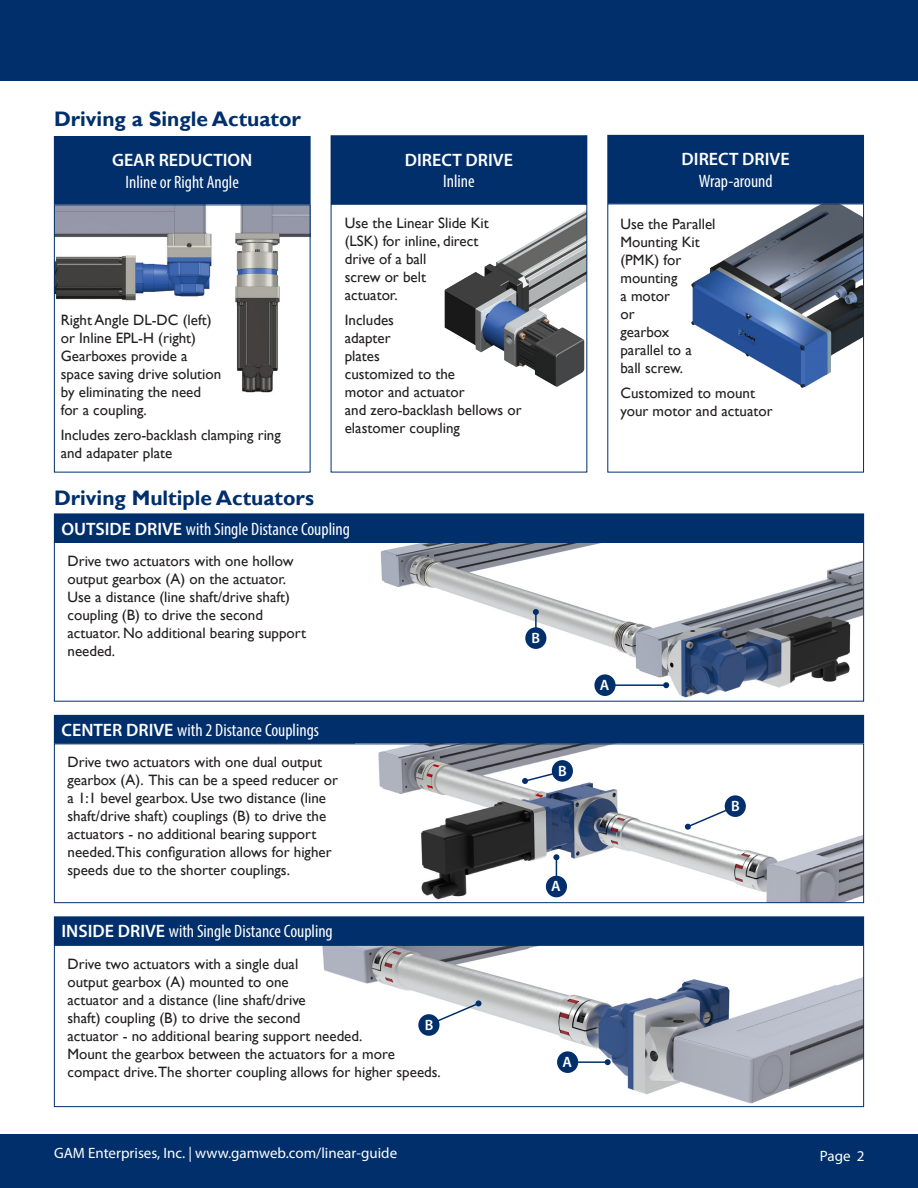
<style>
.page{position:relative;width:918px;height:1188px;background:#fff}
.page>*{position:absolute;margin:0;border:0;box-sizing:border-box;transform-origin:0 0}
.Heading{font:700 21px "Gill Sans";color:#002f6b}
.Answers{font:condensed 18px "Myriad Pro";color:#fff}
.Answers-2{font:600 18px "Myriad Pro";color:#fff}
.Description{font:15px/18px "Gill Sans";color:#231f20}
.t1{font:15px "Myriad Pro";color:#fff}
.Call_Out_Numbers{font:600 15px "Myriad Pro";color:#fff}
.s1{font-weight:600;font-stretch:normal}
</style>
<div class="page">
<div style="left:0;top:0;width:918px;height:81px;background:#002f6b"></div>
<div style="left:0;top:1135px;width:918px;height:53px;background:#002f6b"></div>
<div style="left:54px;top:715px;width:810px;height:28px;background:#002f6b"></div>
<div style="left:54px;top:715px;width:810px;height:29px;border:1px solid #002f6b"></div>
<img style="left:378px;top:746px;width:484px;height:155px">
<div style="left:54px;top:744px;width:810px;height:159px;border:1px solid #002f6b"></div>
<div style="left:546px;top:876px;width:21px;height:21px;background:#002f6b;border-radius:50%"></div>
<div style="left:552px;top:760px;width:21px;height:22px;background:#002f6b;border-radius:50%"></div>
<div style="left:725px;top:795px;width:21px;height:22px;background:#002f6b;border-radius:50%"></div>
<svg style="left:685px;top:807px;width:47px;height:23px"></svg>
<svg style="left:522px;top:771px;width:35px;height:13px"></svg>
<svg style="left:553px;top:854px;width:6px;height:22px"></svg>
<img style="left:322px;top:947px;width:540px;height:157px">
<div style="left:54px;top:945px;width:810px;height:162px;border:1px solid #002f6b"></div>
<div style="left:54px;top:917px;width:810px;height:28px;background:#002f6b"></div>
<div style="left:54px;top:916px;width:810px;height:29px;border:1px solid #002f6b"></div>
<div style="left:557px;top:1051px;width:21px;height:22px;background:#002f6b;border-radius:50%"></div>
<div style="left:418px;top:1014px;width:21px;height:22px;background:#002f6b;border-radius:50%"></div>
<svg style="left:435px;top:1000px;width:47px;height:23px"></svg>
<hr style="left:576px;top:1061px;width:32px;height:2px;background:#002f6b">
<svg style="left:605px;top:1059px;width:6px;height:6px"></svg>
<div style="left:54px;top:514px;width:810px;height:28px;background:#002f6b"></div>
<img style="left:380px;top:544px;width:482px;height:154px">
<div style="left:54px;top:542px;width:810px;height:160px;border:1px solid #002f6b"></div>
<div style="left:594px;top:674px;width:22px;height:22px;background:#002f6b;border-radius:50%"></div>
<div style="left:525px;top:627px;width:21px;height:22px;background:#002f6b;border-radius:50%"></div>
<hr style="left:611px;top:684px;width:55px;height:2px;background:#002f6b">
<svg style="left:663px;top:682px;width:6px;height:6px"></svg>
<svg style="left:533px;top:609px;width:6px;height:19px"></svg>
<div style="left:54px;top:137px;width:256px;height:67px;background:#002f6b"></div>
<div style="left:54px;top:136px;width:256px;height:68px;border:1px solid #002f6b"></div>
<img style="left:56px;top:207px;width:252px;height:186px">
<div style="left:331px;top:136px;width:256px;height:68px;background:#002f6b"></div>
<div style="left:331px;top:135px;width:256px;height:69px;border:1px solid #002f6b"></div>
<img style="left:445px;top:211px;width:140px;height:176px">
<div style="left:608px;top:135px;width:256px;height:68px;background:#002f6b"></div>
<div style="left:607px;top:135px;width:257px;height:69px;border:1px solid #002f6b"></div>
<img style="left:691px;top:206px;width:171px;height:182px">
<div style="left:607px;top:204px;width:257px;height:268px;border:1px solid #002f6b"></div>
<p class="Heading" style="left:54px;top:107px;width:249px">Driving a Single Actuator</p>
<p class="Answers-2" style="left:112px;top:149px;width:142px">GEAR REDUCTION</p>
<p class="Answers" style="left:126px;top:171px;width:115px">Inline or Right Angle</p>
<p class="Description" style="left:61px;top:312px;width:162px">Right Angle DL-DC (left) or Inline EPL-H (right)<br>Gearboxes provide a space saving drive solution by eliminating the need for a coupling.</p>
<p class="Description" style="left:61px;top:426px;width:222px">Includes zero-backlash clamping ring and adapater plate</p>
<p class="Answers-2" style="left:405px;top:148px;width:110px">DIRECT DRIVE</p>
<p class="Answers" style="left:443px;top:170px;width:33px">Inline</p>
<p class="Description" style="left:345px;top:215px;width:145px">Use the Linear Slide Kit (LSK) for inline, direct drive of a ball<br>screw or belt<br>actuator.</p>
<p class="Description" style="left:345px;top:311px;width:178px">Includes<br>adapter<br>plates<br>customized to the<br>motor and actuator<br>and zero-backlash bellows or elastomer coupling</p>
<p class="Heading" style="left:54px;top:485px;width:261px">Driving Multiple Actuators</p>
<p class="Answers" style="left:62px;top:518px;width:290px"><span class="s1">OUTSIDE DRIVE</span> with Single Distance Coupling</p>
<p class="Description" style="left:68px;top:552px;width:240px">Drive two actuators with one hollow output gearbox (A) on the actuator.<br>Use a distance (line shaft/drive shaft) coupling (B) to drive the second actuator. No additional bearing support needed.</p>
<p class="Call_Out_Numbers" style="left:532px;top:628px;width:10px">B</p>
<p class="Answers" style="left:62px;top:719px;width:259px"><span class="s1">CENTER DRIVE</span> with 2 Distance Couplings</p>
<p class="Description" style="left:68px;top:754px;width:272px">Drive two actuators with one dual output gearbox (A). This can be a speed reducer or a 1:1 bevel gearbox. Use two distance (line shaft/drive shaft) couplings (B) to drive the actuators - no additional bearing support needed.This configuration allows for higher speeds due to the shorter couplings.</p>
<p class="Answers" style="left:62px;top:921px;width:273px"><span class="s1">INSIDE DRIVE</span> with Single Distance Coupling</p>
<p class="Description" style="left:68px;top:955px;width:375px">Drive two actuators with a single dual<br>output gearbox (A) mounted to one<br>actuator and a distance (line shaft/drive<br>shaft) coupling (B) to drive the second<br>actuator - no additional bearing support needed.<br>Mount the gearbox between the actuators for a more compact drive.The shorter coupling allows for higher speeds.</p>
<p class="Call_Out_Numbers" style="left:425px;top:1015px;width:10px">B</p>
<p class="Call_Out_Numbers" style="left:558px;top:761px;width:10px">B</p>
<p class="Call_Out_Numbers" style="left:551px;top:877px;width:11px">A</p>
<p class="Call_Out_Numbers" style="left:563px;top:1052px;width:11px">A</p>
<p class="Answers-2" style="left:682px;top:148px;width:110px">DIRECT DRIVE</p>
<p class="Answers" style="left:699px;top:170px;width:75px">Wrap-around</p>
<p class="Description" style="left:620px;top:215px;width:97px">Use the Parallel<br>Mounting Kit (PMK) for mounting<br>a motor<br>or<br>gearbox parallel to a ball screw.</p>
<p class="Description" style="left:620px;top:384px;width:154px">Customized to mount your motor and actuator</p>
<p class="Call_Out_Numbers" style="left:600px;top:675px;width:11px">A</p>
<p class="Call_Out_Numbers" style="left:731px;top:796px;width:10px">B</p>
<p class="t1" style="left:54px;top:1143px;width:345px">GAM Enterprises, Inc. | www.gamweb.com/linear-guide</p>
<p class="t1" style="left:820px;top:1147px;width:46px">Page 2</p>
</div>
